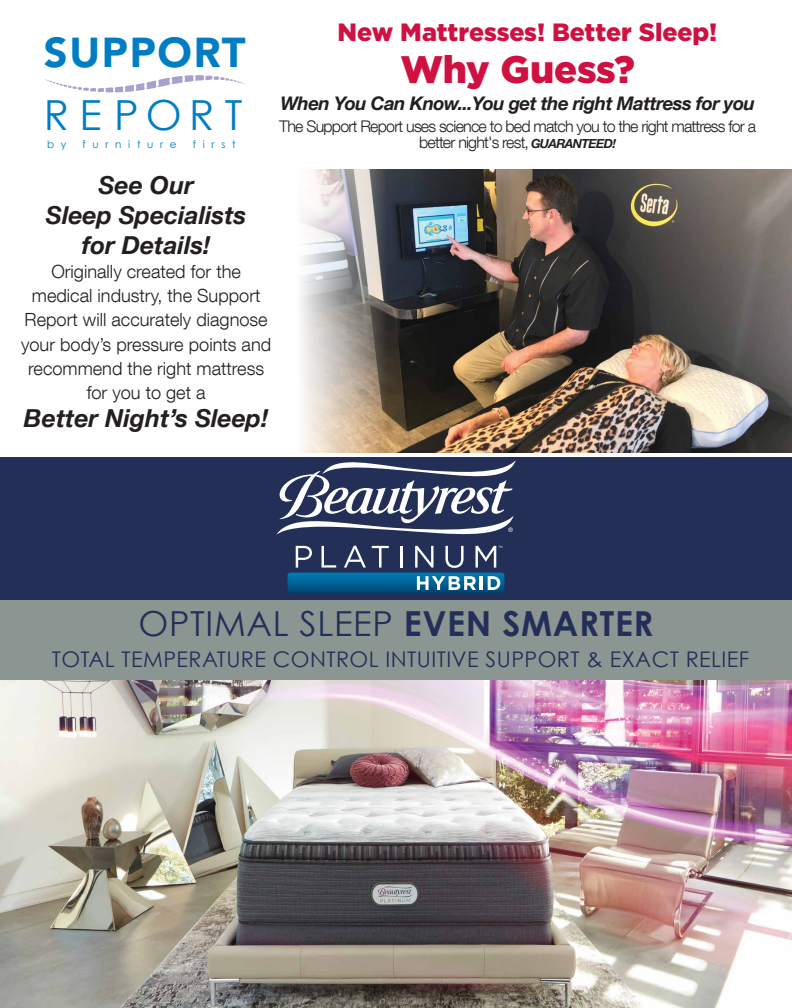
<style>
.page{position:relative;width:792px;height:1008px;background:#fff}
.page>*{position:absolute;margin:0;border:0;box-sizing:border-box;transform-origin:0 0}
.t1{font:900 41.5px "Avenir LT Std";letter-spacing:.04em;color:#007dc5}
.t2{font:41.5px "Century Gothic";letter-spacing:.25em;color:#007dc5}
.t3{font:900 38.35px "Gotham";letter-spacing:-.01em;color:#ce1141}
.t4{font:34.5px "Century Gothic";letter-spacing:.02em;color:#232f57}
.t5{font:900 25px "Gotham";letter-spacing:-.005em;color:#ce1141}
.t6{font:italic 700 24.75px/29.8px "Helvetica Neue LT Com";color:#231f20;text-align:center}
.t7{font:21.55px "Century Gothic";letter-spacing:.02em;color:#232f57}
.t8{font:italic 700 18.75px "Helvetica Neue LT Com";letter-spacing:-.03em;color:#231f20}
.t9{font:300 18.2px/24.2px "Helvetica Neue LT Com";color:#231f20;text-align:center}
.t10{font:300 16.05px "Helvetica Neue LT Com";letter-spacing:-.05em;color:#231f20}
.t11{font:300 16px "Helvetica Neue LT Com";letter-spacing:-.05em;color:#231f20}
.t12{font:10.35px "Century Gothic";letter-spacing:.645em;color:#007dc5}
.s1{font-weight:700;font-style:italic;font-size:12.5px}
.s2{font-weight:700}
</style>
<div class="page">
<div style="left:0;top:457px;width:792px;height:143px;background:#232f57"></div>
<div style="left:0;top:600px;width:792px;height:148px;background:#8b9693"></div>
<img style="left:0;top:680px;width:792px;height:328px">
<svg style="left:276px;top:460px;width:240px;height:134px"></svg>
<img style="left:301px;top:170px;width:491px;height:283px">
<svg style="left:44px;top:75px;width:201px;height:17px"></svg>
<h1 class="t1" style="left:44px;top:28px;width:203px">SUPPORT</h1>
<h1 class="t2" style="left:44px;top:86px;width:200px">REPORT</h1>
<p class="t12" style="left:47px;top:137px;width:21px">b y</p>
<p class="t12" style="left:83px;top:137px;width:96px">furniture</p>
<p class="t12" style="left:193px;top:137px;width:44px">first</p>
<h3 class="t5" style="left:338px;top:18px;width:381px">New Mattresses! Better Sleep!</h3>
<h2 class="t3" style="left:401px;top:47px;width:236px">Why Guess?</h2>
<p class="t8" style="left:280px;top:91px;width:476px">When You Can Know...You get the right Mattress for you</p>
<p class="t10" style="left:279px;top:116px;width:478px">The Support Report uses science to bed match you to the right mattress for a</p>
<p class="t11" style="left:419px;top:132px;width:199px">better night's rest, <span class="s1">GUARANTEED!</span></p>
<h3 class="t6" style="left:46px;top:170px;width:202px">See Our<br>Sleep Specialists for Details!</h3>
<p class="t9" style="left:21px;top:259px;width:252px">Originally created for the medical industry, the Support<br>Report will accurately diagnose your body’s pressure points and recommend the right mattress for you to get a</p>
<h3 class="t6" style="left:24px;top:402px;width:246px">Better Night’s Sleep!</h3>
<h3 class="t4" style="left:138px;top:602px;width:517px">OPTIMAL SLEEP <span class="s2">EVEN SMARTER</span></h3>
<p class="t7" style="left:52px;top:646px;width:699px">TOTAL TEMPERATURE CONTROL INTUITIVE SUPPORT &amp; EXACT RELIEF</p>
</div>
